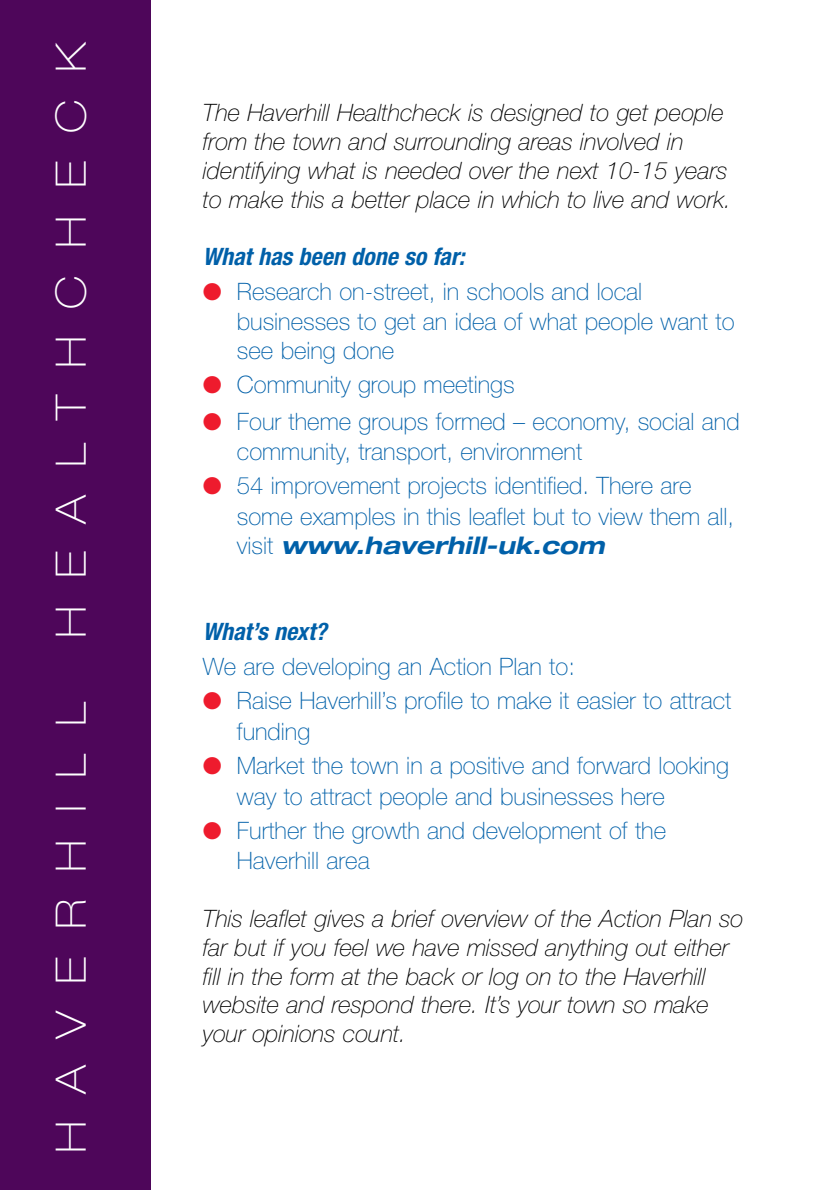
<style>
.page{position:relative;width:840px;height:1190px;background:#fff}
.page>*{position:absolute;margin:0;border:0;box-sizing:border-box;transform-origin:0 0}
.t1{font:100 expanded 42px "Helvetica Neue";letter-spacing:.645em;color:#fff}
.t2{font:100 24px/30.4px "Helvetica Neue";color:#0060a9}
.t3{font:italic 100 24px/28.8px "Helvetica Neue";color:#000}
.t4{font:italic 700 condensed 24px "Helvetica Neue";color:#0060a9}
.s1{color:#ee1b2d}
.s2{font-weight:700;font-style:italic;font-stretch:expanded}
</style>
<div class="page">
<div style="left:0;top:0;width:150px;height:1190px;background:#4e065a"></div>
<h1 class="t1" style="left:56px;top:638px;width:597px;rotate:-90deg">HEALTHCHECK</h1>
<h1 class="t1" style="left:56px;top:1153px;width:453px;rotate:-90deg">HAVERHILL</h1>
<p class="t3" style="left:203px;top:100px;width:530px">The Haverhill Healthcheck is designed to get people from the town and surrounding areas involved in identifying what is needed over the next 10-15 years to make this a better place in which to live and work.</p>
<p class="t4" style="left:203px;top:248px;width:263px">What has been done so far:</p>
<p class="t2" style="left:237px;top:278px;width:499px;line-height:29.6px;text-indent:-34px"><span class="s1">●</span> Research on-street, in schools and local businesses to get an idea of what people want to see being done</p>
<p class="t2" style="left:203px;top:372px;width:313px"><span class="s1">●</span> Community group meetings</p>
<p class="t2" style="left:237px;top:408px;width:504px;text-indent:-34px"><span class="s1">●</span> Four theme groups formed – economy, social and community, transport, environment</p>
<p class="t2" style="left:237px;top:473px;width:499px;line-height:29.8px;text-indent:-34px"><span class="s1">●</span> 54 improvement projects identified. There are some examples in this leaflet but to view them all, visit <span class="s2">www.haverhill-uk.com</span></p>
<p class="t4" style="left:203px;top:623px;width:125px">What’s next?</p>
<p class="t2" style="left:203px;top:653px;width:374px">We are developing an Action Plan to:</p>
<p class="t2" style="left:237px;top:688px;width:496px;text-indent:-34px"><span class="s1">●</span> Raise Haverhill’s profile to make it easier to attract funding</p>
<p class="t2" style="left:237px;top:752px;width:494px;text-indent:-34px"><span class="s1">●</span> Market the town in a positive and forward looking way to attract people and businesses here</p>
<p class="t2" style="left:237px;top:817px;width:431px;text-indent:-34px"><span class="s1">●</span> Further the growth and development of the<br>Haverhill area</p>
<p class="t3" style="left:203px;top:906px;width:542px">This leaflet gives a brief overview of the Action Plan so far but if you feel we have missed anything out either fill in the form at the back or log on to the Haverhill website and respond there. It’s your town so make your opinions count.</p>
</div>
